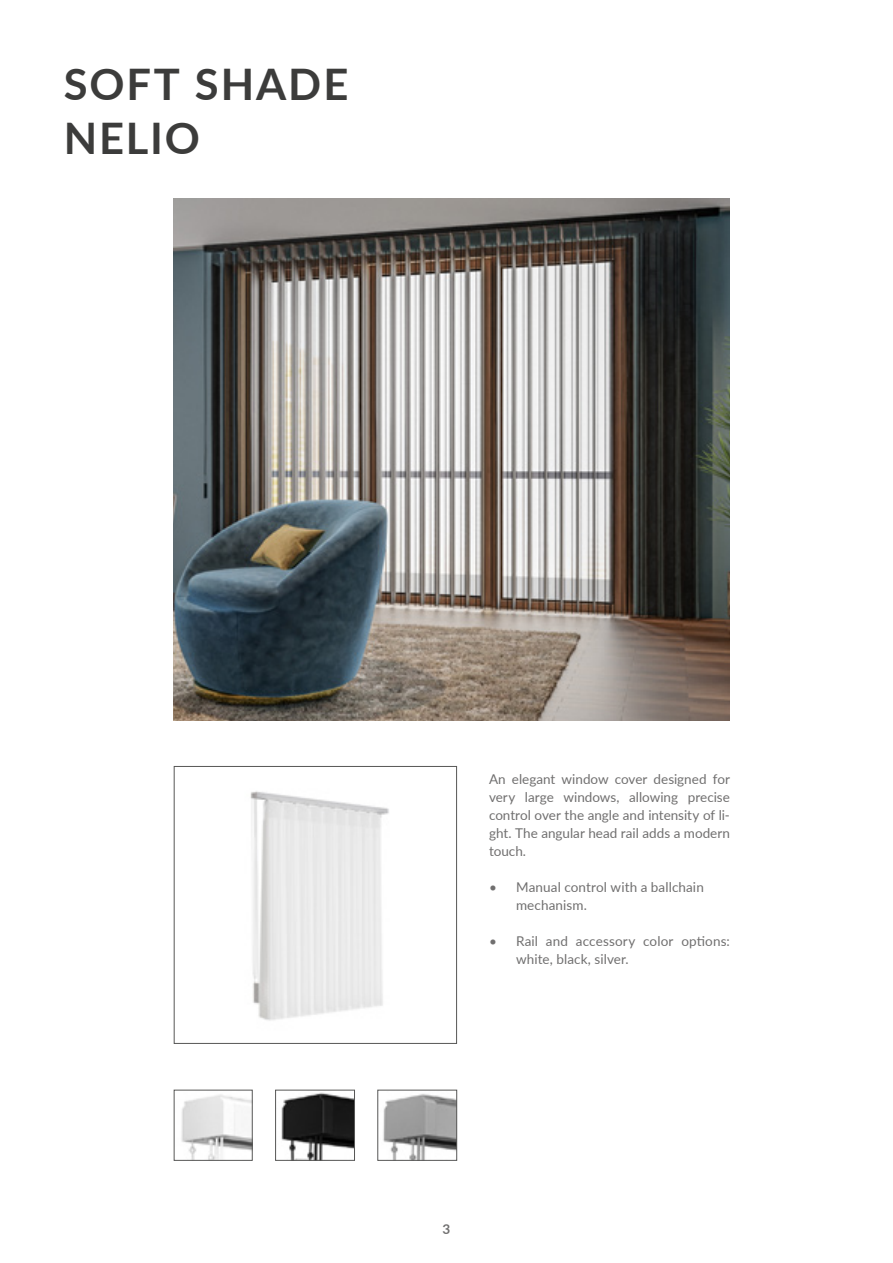
<style>
.page{position:relative;width:893px;height:1263px;background:#fff}
.page>*{position:absolute;margin:0;border:0;box-sizing:border-box;transform-origin:0 0}
.t1{font:700 43.5px/54px "Lato";letter-spacing:.045em;color:#3c3c3b}
.t2{font:13.5px/18px "Lato";letter-spacing:.005em;color:#706f6f}
.t3{font:700 13.5px "Lato";color:#706f6f}
</style>
<div class="page">
<img style="left:174px;top:199px;width:556px;height:522px">
<img style="left:250px;top:791px;width:139px;height:230px">
<div style="left:174px;top:766px;width:283px;height:278px;border:1px solid #575756"></div>
<img style="left:383px;top:1094px;width:72px;height:65px">
<div style="left:377px;top:1089px;width:80px;height:72px;border:1px solid #575756"></div>
<img style="left:181px;top:1094px;width:70px;height:65px">
<div style="left:174px;top:1089px;width:79px;height:72px;border:1px solid #575756"></div>
<img style="left:281px;top:1092px;width:72px;height:67px">
<div style="left:275px;top:1089px;width:80px;height:72px;border:1px solid #575756"></div>
<h1 class="t1" style="left:64px;top:55px;width:286px">SOFT SHADE<br>NELIO</h1>
<p class="t2" style="left:489px;top:769px;width:242px;text-align:justify">An elegant window cover designed for very large windows, allowing precise control over the angle and intensity of li&shy;ght. The angular head rail adds a modern touch.</p>
<p class="t2" style="left:516px;top:877px;width:189px;text-indent:-27px">• Manual control with a ballchain mechanism.</p>
<p class="t2" style="left:516px;top:931px;width:215px;text-indent:-27px">• Rail and accessory color options: white, black, silver.</p>
<p class="t3" style="left:443px;top:1219px;width:9px">3</p>
</div>
